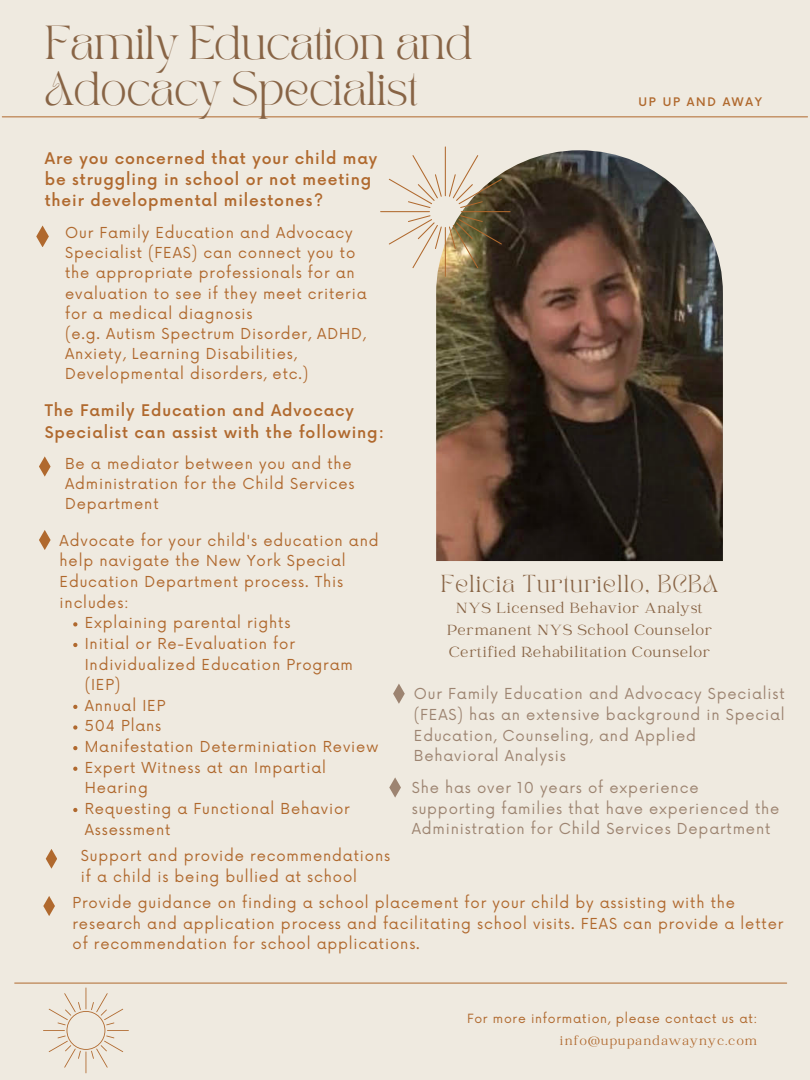
<style>
.page{position:relative;width:810px;height:1080px;background:#efeae0}
.page>*{position:absolute;margin:0;border:0;box-sizing:border-box;transform-origin:0 0}
.t1{font:33.38px/46.4px "TAN PEARL Regular";letter-spacing:-.025em;color:#886445}
.t2{font:17.12px "TAN PEARL Regular";letter-spacing:.055em;color:#886445}
.t3{font:16.25px/22px "Catchy Mager";letter-spacing:.055em;color:#886445;text-align:center}
.t4{font:500 15.69px/21.4px "Now";letter-spacing:.055em;color:#b0692e}
.t5{font:14.75px/20.6px "Now";letter-spacing:.055em;color:#b0692e}
.t6{font:14.75px/20.6px "Now";letter-spacing:.055em;color:#9d8471}
.t7{font:13.94px "Catchy Mager";letter-spacing:.09em;color:#b0692e}
.t8{font:12.38px "Now";letter-spacing:.06em;color:#b0692e}
.t9{font:500 11.56px "Now";letter-spacing:.145em;color:#b0692e}
</style>
<div class="page">
<img style="left:436px;top:150px;width:287px;height:411px">
<hr style="left:15px;top:983px;width:772px;height:1px;background:#b0692e">
<hr style="left:2px;top:117px;width:806px;height:1px;background:#b0692e">
<svg style="left:43px;top:896px;width:12px;height:20px"></svg>
<svg style="left:73px;top:622px;width:4px;height:4px"></svg>
<svg style="left:73px;top:643px;width:4px;height:4px"></svg>
<svg style="left:73px;top:705px;width:4px;height:4px"></svg>
<svg style="left:73px;top:725px;width:4px;height:5px"></svg>
<svg style="left:73px;top:746px;width:4px;height:4px"></svg>
<svg style="left:73px;top:767px;width:4px;height:4px"></svg>
<svg style="left:73px;top:808px;width:4px;height:4px"></svg>
<svg style="left:39px;top:530px;width:12px;height:20px"></svg>
<svg style="left:39px;top:456px;width:12px;height:21px"></svg>
<svg style="left:36px;top:225px;width:13px;height:22px"></svg>
<svg style="left:46px;top:849px;width:11px;height:20px"></svg>
<svg style="left:393px;top:684px;width:12px;height:20px"></svg>
<svg style="left:389px;top:777px;width:12px;height:21px"></svg>
<svg style="left:380px;top:146px;width:131px;height:131px"></svg>
<svg style="left:43px;top:988px;width:86px;height:85px"></svg>
<h1 class="t1" style="left:45px;top:23px;width:429px">Family Education and<br>Adocacy Specialist</h1>
<p class="t4" style="left:45px;top:148px;width:334px">Are you concerned that your child may be struggling in school or not meeting their developmental milestones?</p>
<p class="t5" style="left:65px;top:223px;width:303px;line-height:20.2px">Our Family Education and Advocacy Specialist (FEAS) can connect you to the appropriate professionals for an evaluation to see if they meet criteria for a medical diagnosis<br>(e.g. Autism Spectrum Disorder, ADHD, Anxiety, Learning Disabilities, Developmental disorders, etc.)</p>
<p class="t4" style="left:45px;top:401px;width:341px">The Family Education and Advocacy<br>Specialist can assist with the following:</p>
<p class="t5" style="left:65px;top:454px;width:291px;line-height:20.2px">Be a mediator between you and the<br>Administration for the Child Services<br>Department</p>
<p class="t9" style="left:639px;top:96px;width:125px">UP UP AND AWAY</p>
<p class="t5" style="left:60px;top:531px;width:321px">Advocate for your child's education and help navigate the New York Special<br>Education Department process. This includes:</p>
<p class="t5" style="left:85px;top:613px;width:295px">Explaining parental rights<br>Initial or Re-Evaluation for<br>Individualized Education Program (IEP)<br>Annual IEP<br>504 Plans<br>Manifestation Determiniation Review<br>Expert Witness at an Impartial<br>Hearing<br>Requesting a Functional Behavior<br>Assessment</p>
<p class="t5" style="left:81px;top:847px;width:311px;line-height:20.2px">Support and provide recommendations if a child is being bullied at school</p>
<p class="t2" style="left:441px;top:575px;width:279px">Felicia Turturiello, BCBA</p>
<p class="t3" style="left:447px;top:598px;width:267px">NYS Licensed Behavior Analyst<br>Permanent NYS School Counselor<br>Certified Rehabilitation Counselor</p>
<p class="t6" style="left:414px;top:684px;width:372px">Our Family Education and Advocacy Specialist (FEAS) has an extensive background in Special Education, Counseling, and Applied<br>Behavioral Analysis</p>
<p class="t6" style="left:412px;top:778px;width:369px">She has over 10 years of experience supporting families that have experienced the<br>Administration for Child Services Department</p>
<p class="t5" style="left:73px;top:894px;width:712px;line-height:20.2px">Provide guidance on finding a school placement for your child by assisting with the research and application process and facilitating school visits. FEAS can provide a letter of recommendation for school applications.</p>
<p class="t8" style="left:467px;top:1012px;width:292px">For more information, please contact us at:</p>
<p class="t7" style="left:560px;top:1034px;width:199px">info@upupandawaynyc.com</p>
</div>
